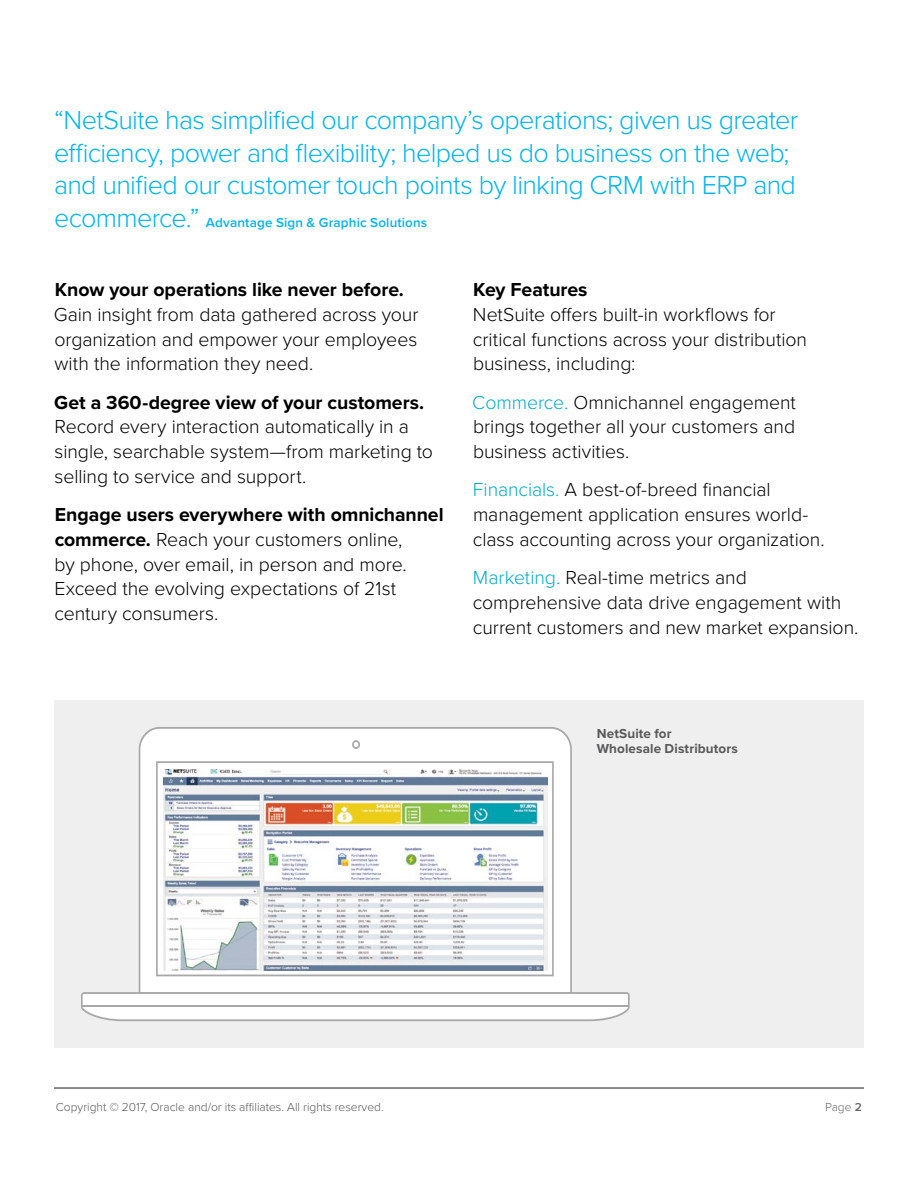
<style>
.page{position:relative;width:918px;height:1188px;background:#fff}
.page>*{position:absolute;margin:0;border:0;box-sizing:border-box;transform-origin:0 0}
.PullQuote_2016{font:300 27px/32.4px "Proxima Nova";letter-spacing:-.025em;color:#00b5ef}
.Main_Body_2016{font:300 19.5px/24.8px "Proxima Nova";letter-spacing:-.005em;color:#000}
.PullQuote_2016-2{font:600 13.5px "Proxima Nova";letter-spacing:.01em;color:#00b5ef}
.Caption_2016{font:700 13.5px "Proxima Nova";letter-spacing:.01em;color:#58595b}
.t1{font:300 12px "Proxima Nova";color:#58595b}
.t2{font:300 12px "Proxima Nova";color:#666}
.s1{font-weight:300;font-size:27px}
.s2{font-weight:700}
.s3{color:#00acc8}
.s4{font-weight:600}
</style>
<div class="page">
<hr style="left:54px;top:1087px;width:810px;height:2px;background:#666">
<div style="left:54px;top:700px;width:810px;height:347px;background:#efefef"></div>
<svg style="left:139px;top:727px;width:433px;height:265px;fill:#fff"></svg>
<svg style="left:352px;top:740px;width:8px;height:9px"></svg>
<svg style="left:81px;top:992px;width:549px;height:29px"></svg>
<hr style="left:81px;top:1005px;width:547px;height:2px;background:#a8a8a9">
<svg style="left:156px;top:761px;width:398px;height:215px;fill:#fff"></svg>
<img style="left:163px;top:769px;width:384px;height:201px">
<p class="PullQuote_2016" style="left:54px;top:103px;width:746px">“NetSuite has simplified our company’s operations; given us greater efficiency, power and flexibility; helped us do business on the web; and unified our customer touch points by linking CRM with ERP and</p>
<p class="PullQuote_2016-2" style="left:54px;top:212px;width:375px"><span class="s1">ecommerce.”</span> Advantage Sign &amp; Graphic Solutions</p>
<p class="Main_Body_2016" style="left:54px;top:276px;width:366px"><span class="s2">Know your operations like never before.<br></span>Gain insight from data gathered across your organization and empower your employees with the information they need.</p>
<p class="Main_Body_2016" style="left:54px;top:389px;width:380px"><span class="s2">Get a 360-degree view of your customers.<br></span>Record every interaction automatically in a single, searchable system—from marketing to selling to service and support.</p>
<p class="Main_Body_2016" style="left:54px;top:501px;width:391px"><span class="s2">Engage users everywhere with omnichannel commerce.</span> Reach your customers online,<br>by phone, over email, in person and more.<br>Exceed the evolving expectations of 21st century consumers.</p>
<p class="Main_Body_2016" style="left:473px;top:276px;width:336px"><span class="s2">Key Features<br></span>NetSuite offers built-in workflows for critical functions across your distribution business, including:</p>
<p class="Main_Body_2016" style="left:472px;top:389px;width:325px;text-align:justify"><span class="s3">Commerce.</span> Omnichannel engagement brings together all your customers and business activities.</p>
<p class="Main_Body_2016" style="left:473px;top:477px;width:353px"><span class="s3">Financials.</span> A best-of-breed financial management application ensures world&shy;class accounting across your organization.</p>
<p class="Main_Body_2016" style="left:473px;top:564px;width:387px"><span class="s3">Marketing.</span> Real-time metrics and comprehensive data drive engagement with current customers and new market expansion.</p>
<p class="Caption_2016" style="left:597px;top:723px;width:77px">NetSuite for</p>
<p class="Caption_2016" style="left:597px;top:738px;width:143px">Wholesale Distributors</p>
<p class="t1" style="left:56px;top:1098px;width:329px">Copyright © 2017, Oracle and/or its affiliates. All rights reserved.</p>
<p class="t2" style="left:825px;top:1098px;width:38px">Page <span class="s4">2</span></p>
</div>
